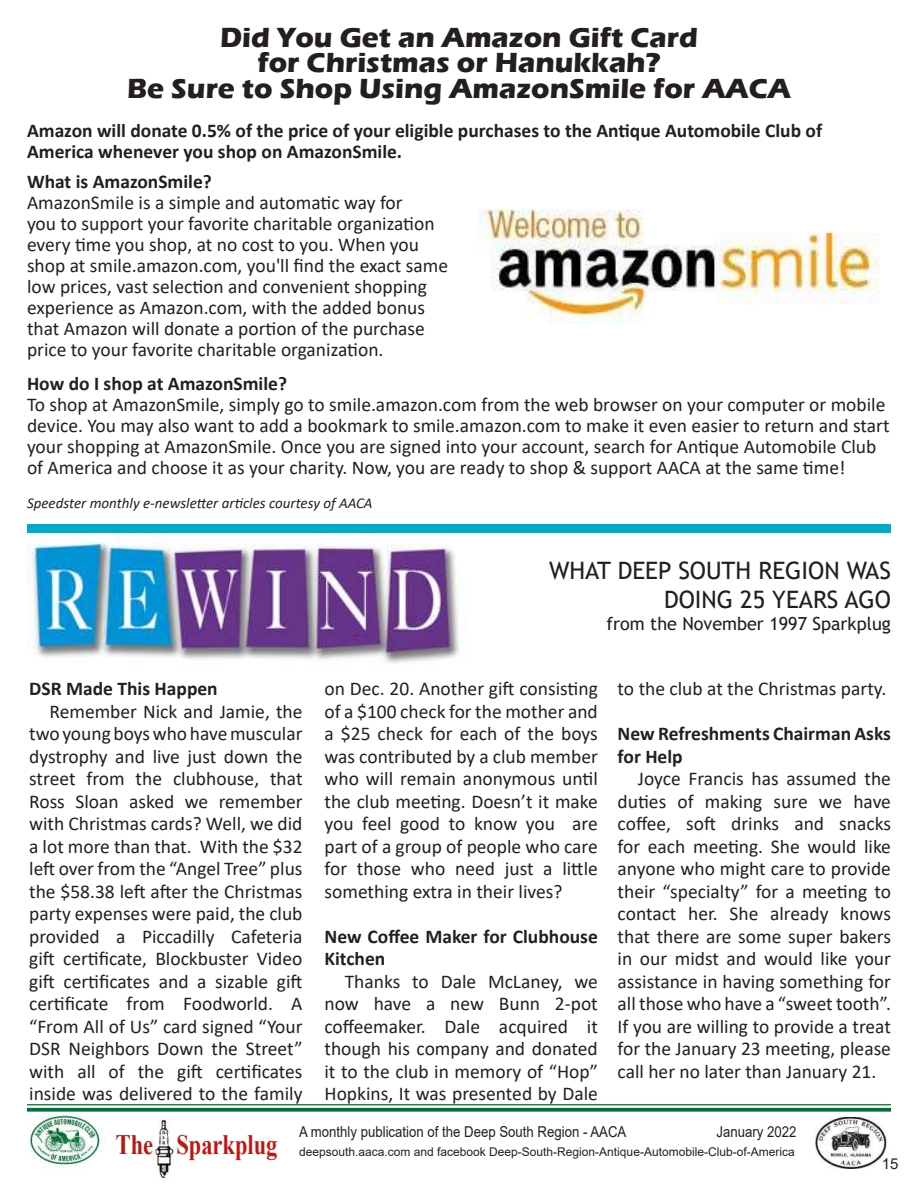
<style>
.page{position:relative;width:918px;height:1188px;background:#fff}
.page>*{position:absolute;margin:0;border:0;box-sizing:border-box;transform-origin:0 0}
.t1{font:700 28.5px/25.5px "Eras ITC";color:#231f20;text-align:center}
.t2{font:700 28.05px "Times New Roman";color:#bf1714;scale:.8 1}
.t3{font:24px/28.8px "Trebuchet MS";color:#231f20;text-align:right}
.t4{font:19.5px/22.5px "Calibri";color:#231f20;text-align:justify}
.t5{font:700 19.5px/22.5px "Calibri";color:#231f20}
.t6{font:18px "Trebuchet MS";color:#231f20}
.t7{font:15px "Arial";color:#231f20;scale:.88 1}
.t8{font:italic 15px "Calibri";color:#231f20}
.t9{font:15px "Arial";color:#231f20}
.t10{font:12px "Arial";color:#231f20}
.s1{color:#ba1511}
</style>
<div class="page">
<img style="left:27px;top:1112px;width:75px;height:56px">
<img style="left:153px;top:1117px;width:21px;height:62px">
<img style="left:815px;top:1117px;width:72px;height:52px">
<hr style="left:27px;top:1104px;width:864px;height:1px;background:#007135">
<svg style="left:27px;top:1108px;width:864px;height:4px;background:#177e47"></svg>
<div style="left:27px;top:525px;width:864px;height:8px;background:#00abc8"></div>
<img style="left:27px;top:535px;width:433px;height:129px">
<img style="left:478px;top:208px;width:401px;height:116px">
<h1 class="t1" style="left:127px;top:25px;width:665px">Did You Get an Amazon Gift Card<br>for Christmas or Hanukkah?<br>Be Sure to Shop Using AmazonSmile for AACA</h1>
<p class="t5" style="left:27px;top:120px;width:797px;line-height:21px">Amazon will donate 0.5% of the price of your eligible purchases to the Antique Automobile Club of<br>America whenever you shop on AmazonSmile.</p>
<p class="t5" style="left:27px;top:170px;width:186px">What is AmazonSmile?</p>
<p class="t4" style="left:27px;top:191px;width:423px;line-height:21px;text-align:left">AmazonSmile is a simple and automatic way for<br>you to support your favorite charitable organization every time you shop, at no cost to you. When you shop at smile.amazon.com, you'll find the exact same low prices, vast selection and convenient shopping experience as Amazon.com, with the added bonus that Amazon will donate a portion of the purchase price to your favorite charitable organization.</p>
<p class="t5" style="left:27px;top:372px;width:262px">How do I shop at AmazonSmile?</p>
<p class="t4" style="left:27px;top:394px;width:864px;line-height:21px;text-align:left">To shop at AmazonSmile, simply go to smile.amazon.com from the web browser on your computer or mobile device. You may also want to add a bookmark to smile.amazon.com to make it even easier to return and start your shopping at AmazonSmile. Once you are signed into your account, search for Antique Automobile Club of America and choose it as your charity. Now, you are ready to shop &amp; support AACA at the same time!</p>
<p class="t8" style="left:27px;top:493px;width:347px">Speedster monthly e-newsletter articles courtesy of AACA</p>
<p class="t5" style="left:29px;top:677px;width:190px">DSR Made This Happen</p>
<p class="t4" style="left:29px;top:699px;width:275px;text-indent:20px">Remember Nick and Jamie, the two young boys who have muscular dystrophy and live just down the street from the clubhouse, that Ross Sloan asked we remember with Christmas cards? Well, we did a lot more than that. With the $32 left over from the “Angel Tree” plus the $58.38 left after the Christmas party expenses were paid, the club provided a Piccadilly Cafeteria gift certificate, Blockbuster Video gift certificates and a sizable gift certificate from Foodworld. A “From All of Us” card signed “Your DSR Neighbors Down the Street” with all of the gift certificates inside was delivered to the family</p>
<p class="t3" style="left:549px;top:556px;width:343px">WHAT DEEP SOUTH REGION WAS<br>DOING 25 YEARS AGO</p>
<p class="t6" style="left:607px;top:612px;width:286px">from the November 1997 Sparkplug</p>
<p class="t4" style="left:325px;top:677px;width:275px">on Dec. 20. Another gift consisting of a $100 check for the mother and a $25 check for each of the boys was contributed by a club member who will remain anonymous until the club meeting. Doesn’t it make you feel good to know you are part of a group of people who care for those who need just a little something extra in their lives?</p>
<p class="t5" style="left:325px;top:925px;width:275px">New Coffee Maker for Clubhouse<br>Kitchen</p>
<p class="t4" style="left:325px;top:969px;width:275px;text-indent:20px">Thanks to Dale McLaney, we now have a new Bunn 2-pot coffeemaker. Dale acquired it though his company and donated it to the club in memory of “Hop” Hopkins, It was presented by Dale</p>
<p class="t4" style="left:618px;top:677px;width:270px">to the club at the Christmas party.</p>
<p class="t5" style="left:618px;top:722px;width:275px">New Refreshments Chairman Asks for Help</p>
<p class="t4" style="left:618px;top:767px;width:275px;text-indent:20px">Joyce Francis has assumed the duties of making sure we have coffee, soft drinks and snacks for each meeting. She would like anyone who might care to provide their “specialty” for a meeting to contact her. She already knows that there are some super bakers in our midst and would like your assistance in having something for all those who have a “sweet tooth”.<br>If you are willing to provide a treat for the January 23 meeting, please call her no later than January 21.</p>
<h2 class="t2" style="left:116px;top:1124px;width:204px"><span class="s1">The</span> Sparkplug</h2>
<p class="t7" style="left:299px;top:1122px;width:373px">A monthly publication of the Deep South Region - AACA</p>
<p class="t7" style="left:717px;top:1122px;width:92px">January 2022</p>
<p class="t10" style="left:299px;top:1144px;width:497px">deepsouth.aaca.com and facebook Deep-South-Region-Antique-Automobile-Club-of-America</p>
<p class="t9" style="left:882px;top:1153px;width:18px">15</p>
</div>
